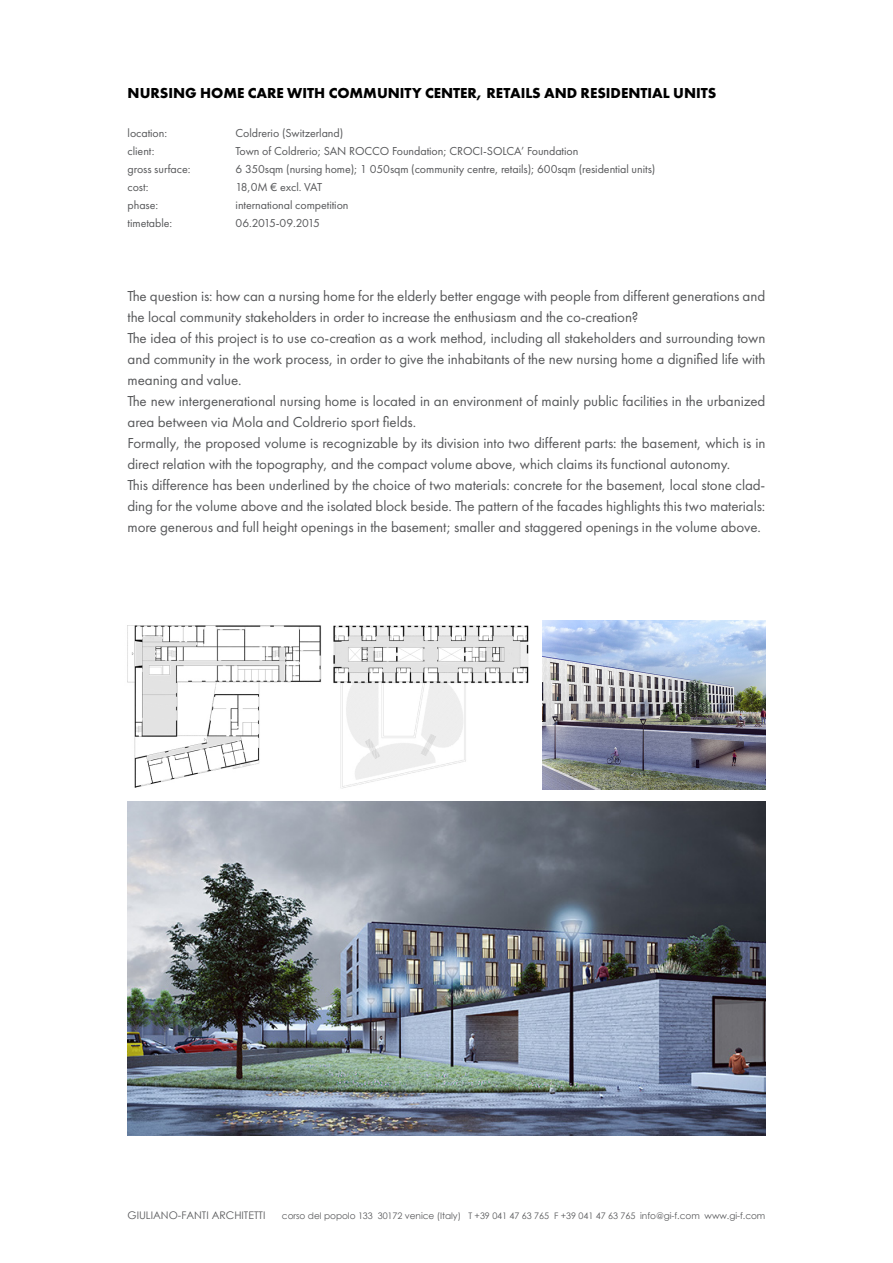
<style>
.page{position:relative;width:893px;height:1263px;background:#fff}
.page>*{position:absolute;margin:0;border:0;box-sizing:border-box;transform-origin:0 0}
.t1{font:15px/21px "Futura PT";letter-spacing:-.005em;color:#57585a}
.t2{font:700 15px "Futura PT";color:#000}
.t3{font:12px "Futura PT";letter-spacing:-.005em;color:#57585a}
.t4{font:12px "Futura PT";letter-spacing:-.07em;color:#57585a}
.t5{font:10.5px "Century Gothic";color:#57585a}
.t6{font:9px "Century Gothic";letter-spacing:-.005em;color:#57585a}
</style>
<div class="page">
<img style="left:127px;top:620px;width:638px;height:169px">
<img style="left:128px;top:801px;width:637px;height:334px">
<p class="t2" style="left:128px;top:83px;width:590px">NURSING HOME CARE WITH COMMUNITY CENTER, RETAILS AND RESIDENTIAL UNITS</p>
<p class="t3" style="left:128px;top:126px;width:41px">location:</p>
<p class="t3" style="left:236px;top:126px;width:109px">Coldrerio (Switzerland)</p>
<p class="t3" style="left:128px;top:144px;width:28px">client:</p>
<p class="t3" style="left:236px;top:144px;width:344px">Town of Coldrerio; SAN ROCCO Foundation; CROCI-SOLCA’ Foundation</p>
<p class="t3" style="left:128px;top:162px;width:64px">gross surface:</p>
<p class="t3" style="left:236px;top:162px;width:421px">6 350sqm (nursing home); 1 050sqm (community centre, retails); 600sqm (residential units)</p>
<p class="t3" style="left:128px;top:180px;width:23px">cost:</p>
<p class="t3" style="left:236px;top:180px;width:88px">18,0M € excl. VAT</p>
<p class="t3" style="left:128px;top:198px;width:32px">phase:</p>
<p class="t3" style="left:236px;top:198px;width:115px">international competition</p>
<p class="t3" style="left:128px;top:216px;width:46px">timetable:</p>
<p class="t4" style="left:236px;top:216px;width:86px">06.2015-09.2015</p>
<p class="t1" style="left:128px;top:285px;width:639px">The question is: how can a nursing home for the elderly better engage with people from different generations and the local community stakeholders in order to increase the enthusiasm and the co-creation?</p>
<p class="t1" style="left:128px;top:327px;width:639px;text-align:justify">The idea of this project is to use co-creation as a work method, including all stakeholders and surrounding town and community in the work process, in order to give the inhabitants of the new nursing home a dignified life with meaning and value.</p>
<p class="t1" style="left:128px;top:390px;width:639px">The new intergenerational nursing home is located in an environment of mainly public facilities in the urbanized area between via Mola and Coldrerio sport fields.</p>
<p class="t1" style="left:128px;top:432px;width:639px">Formally, the proposed volume is recognizable by its division into two different parts: the basement, which is in direct relation with the topography, and the compact volume above, which claims its functional autonomy.</p>
<p class="t1" style="left:128px;top:474px;width:639px;text-align:justify">This difference has been underlined by the choice of two materials: concrete for the basement, local stone clad&shy;ding for the volume above and the isolated block beside. The pattern of the facades highlights this two materials: more generous and full height openings in the basement; smaller and staggered openings in the volume above.</p>
<p class="t5" style="left:128px;top:1208px;width:139px">GIULIANO-FANTI ARCHITETTI</p>
<p class="t6" style="left:282px;top:1209px;width:485px">corso del popolo 133 30172 venice (Italy) T +39 041 47 63 765 F +39 041 47 63 765 info@gi-f.com www.gi-f.com</p>
</div>
